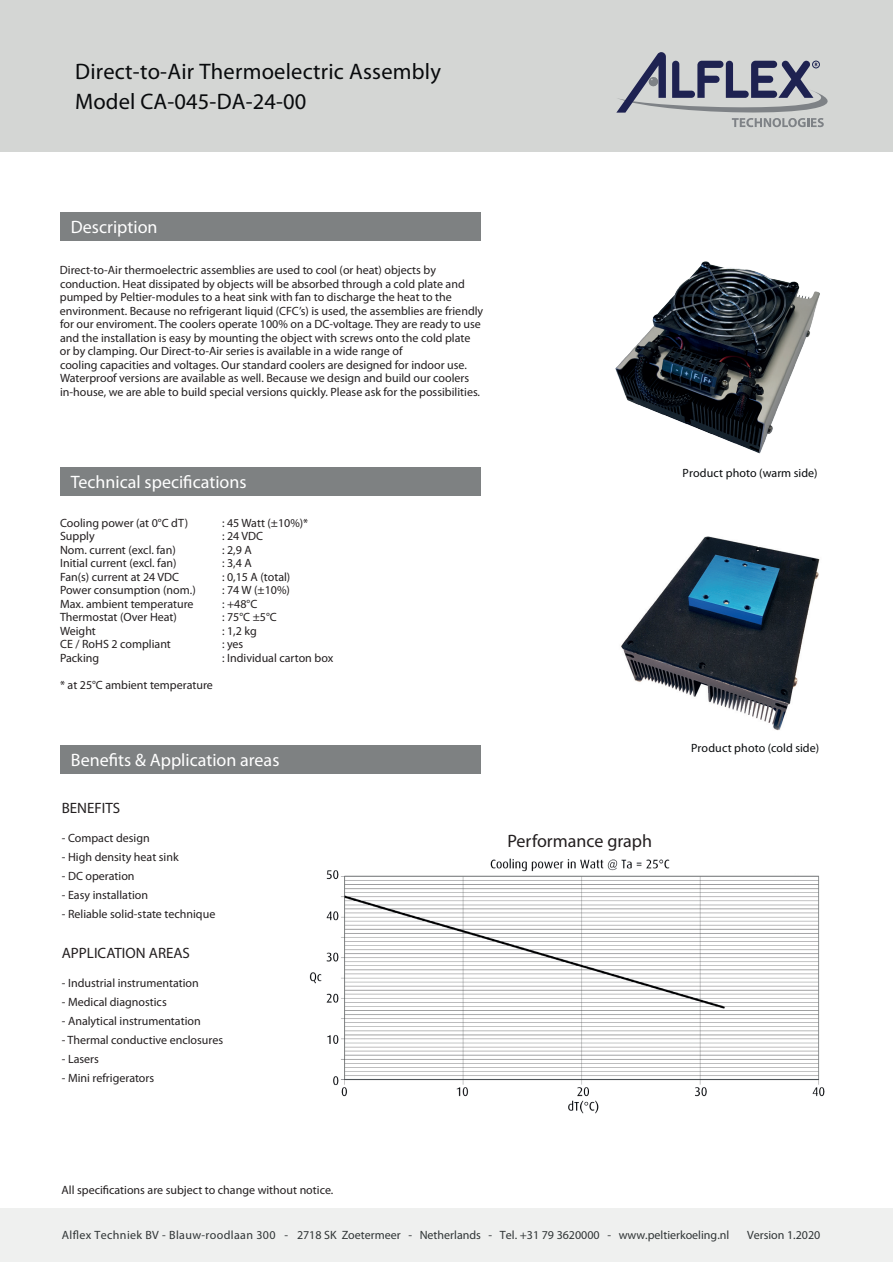
<style>
.page{position:relative;width:893px;height:1263px;background:#fff}
.page>*{position:absolute;margin:0;border:0;box-sizing:border-box;transform-origin:0 0}
.t1{font:22.5px/30px "Myriad Pro";letter-spacing:.01em;color:#090b0d}
.t2{font:18px "Myriad Pro";color:#fff}
.t3{font:18px "Myriad Pro";color:#231f20}
.t4{font:15px "Myriad Pro";color:#231f20}
.t5{font:12px/13.5px "Myriad Pro";color:#231f20}
.t6{font:12px "Myriad Pro";color:#303536}
.t7{font:12px "Myriad Pro";letter-spacing:.005em;color:#090b0d}
</style>
<div class="page">
<div style="left:0;top:0;width:893px;height:151px;background:#d4d6d4"></div>
<div style="left:0;top:1208px;width:893px;height:54px;background:#eff0ef"></div>
<div style="left:60px;top:467px;width:421px;height:29px;background:#7e8182"></div>
<div style="left:60px;top:212px;width:421px;height:29px;background:#7e8182"></div>
<div style="left:60px;top:745px;width:421px;height:29px;background:#7e8182"></div>
<img style="left:309px;top:858px;width:516px;height:256px">
<svg style="left:616px;top:52px;width:212px;height:75px"></svg>
<img style="left:615px;top:261px;width:205px;height:193px">
<img style="left:621px;top:536px;width:199px;height:195px">
<h1 class="t1" style="left:75px;top:57px;width:367px">Direct-to-Air Thermoelectric Assembly<br>Model CA-045-DA-24-00</h1>
<h2 class="t2" style="left:71px;top:217px;width:88px">Description</h2>
<p class="t5" style="left:60px;top:263px;width:425px">Direct-to-Air thermoelectric assemblies are used to cool (or heat) objects by conduction. Heat dissipated by objects will be absorbed through a cold plate and pumped by Peltier-modules to a heat sink with fan to discharge the heat to the environment. Because no refrigerant liquid (CFC’s) is used, the assemblies are friendly for our enviroment. The coolers operate 100% on a DC-voltage. They are ready to use and the installation is easy by mounting the object with screws onto the cold plate or by clamping. Our Direct-to-Air series is available in a wide range of<br>cooling capacities and voltages. Our standard coolers are designed for indoor use.<br>Waterproof versions are available as well. Because we design and build our coolers in-house, we are able to build special versions quickly. Please ask for the possibilities.</p>
<h2 class="t2" style="left:71px;top:472px;width:177px">Technical specifications</h2>
<p class="t5" style="left:60px;top:516px;width:130px">Cooling power (at 0°C dT)</p>
<p class="t5" style="left:222px;top:516px;width:88px">: 45 Watt (±10%)*</p>
<p class="t5" style="left:60px;top:529px;width:36px">Supply</p>
<p class="t5" style="left:222px;top:529px;width:43px">: 24 VDC</p>
<p class="t5" style="left:60px;top:543px;width:117px">Nom. current (excl. fan)</p>
<p class="t5" style="left:222px;top:543px;width:31px">: 2,9 A</p>
<p class="t5" style="left:60px;top:556px;width:118px">Initial current (excl. fan)</p>
<p class="t5" style="left:222px;top:556px;width:31px">: 3,4 A</p>
<p class="t5" style="left:60px;top:570px;width:121px">Fan(s) current at 24 VDC</p>
<p class="t5" style="left:222px;top:570px;width:70px">: 0,15 A (total)</p>
<p class="t5" style="left:60px;top:583px;width:137px">Power consumption (nom.)</p>
<p class="t5" style="left:222px;top:583px;width:69px">: 74 W (±10%)</p>
<p class="t5" style="left:60px;top:597px;width:135px">Max. ambient temperature</p>
<p class="t5" style="left:222px;top:597px;width:37px">: +48°C</p>
<p class="t5" style="left:60px;top:610px;width:118px">Thermostat (Over Heat)</p>
<p class="t5" style="left:222px;top:610px;width:56px">: 75°C ±5°C</p>
<p class="t5" style="left:60px;top:624px;width:37px">Weight</p>
<p class="t5" style="left:222px;top:624px;width:36px">: 1,2 kg</p>
<p class="t5" style="left:60px;top:637px;width:112px">CE / RoHS 2 compliant</p>
<p class="t5" style="left:222px;top:637px;width:23px">: yes</p>
<p class="t5" style="left:60px;top:651px;width:41px">Packing</p>
<p class="t5" style="left:222px;top:651px;width:113px">: Individual carton box</p>
<p class="t5" style="left:60px;top:678px;width:154px">* at 25°C ambient temperature</p>
<h2 class="t2" style="left:71px;top:750px;width:210px">Benefits &amp; Application areas</h2>
<p class="t4" style="left:62px;top:800px;width:60px">BENEFITS</p>
<p class="t5" style="left:62px;top:831px;width:89px">- Compact design</p>
<p class="t5" style="left:62px;top:850px;width:118px">- High density heat sink</p>
<p class="t5" style="left:62px;top:869px;width:74px">- DC operation</p>
<p class="t5" style="left:62px;top:888px;width:88px">- Easy installation</p>
<p class="t5" style="left:62px;top:907px;width:155px">- Reliable solid-state technique</p>
<p class="t4" style="left:62px;top:945px;width:130px">APPLICATION AREAS</p>
<p class="t5" style="left:62px;top:976px;width:139px">- Industrial instrumentation</p>
<p class="t5" style="left:62px;top:995px;width:106px">- Medical diagnostics</p>
<p class="t5" style="left:62px;top:1014px;width:140px">- Analytical instrumentation</p>
<p class="t5" style="left:62px;top:1033px;width:163px">- Thermal conductive enclosures</p>
<p class="t5" style="left:62px;top:1052px;width:39px">- Lasers</p>
<p class="t5" style="left:62px;top:1071px;width:94px">- Mini refrigerators</p>
<h2 class="t3" style="left:507px;top:831px;width:146px">Performance graph</h2>
<p class="t7" style="left:682px;top:466px;width:137px">Product photo (warm side)</p>
<p class="t7" style="left:691px;top:742px;width:130px">Product photo (cold side)</p>
<p class="t5" style="left:62px;top:1184px;width:273px">All specifications are subject to change without notice.</p>
<p class="t6" style="left:62px;top:1228px;width:669px">Alflex Techniek BV - Blauw-roodlaan 300 - 2718 SK Zoetermeer - Netherlands - Tel. +31 79 3620000 - www.peltierkoeling.nl</p>
<p class="t6" style="left:747px;top:1228px;width:75px">Version 1.2020</p>
</div>
